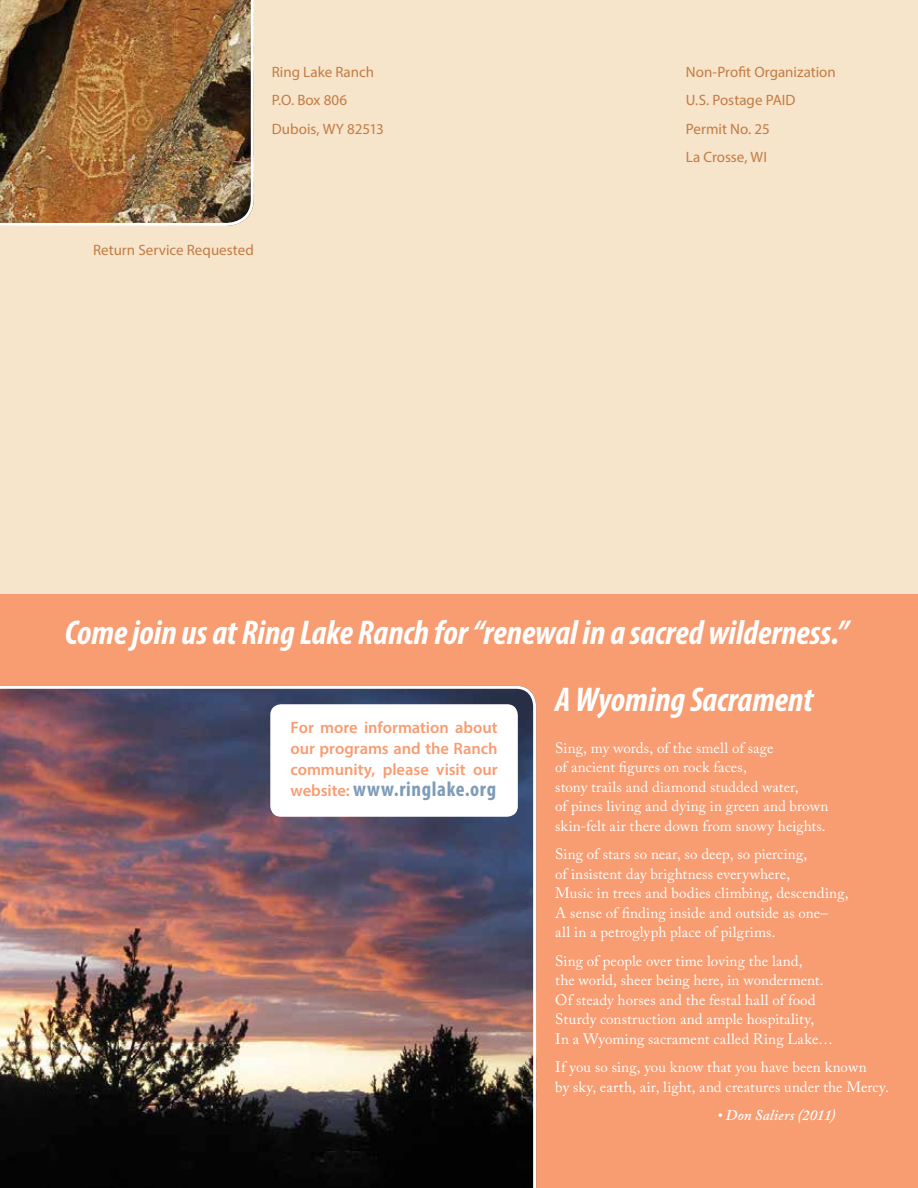
<style>
.page{position:relative;width:918px;height:1188px;background:#fff}
.page>*{position:absolute;margin:0;border:0;box-sizing:border-box;transform-origin:0 0}
.t1{font:italic 700 condensed 34.5px "Myriad Pro";letter-spacing:-.005em;color:#fff}
.t2{font:700 condensed 21px "Myriad Pro";letter-spacing:.03em;color:#7d9cb8}
.t3{font:600 16.5px/21px "Myriad Pro";letter-spacing:-.005em;color:#f89c71;text-align:justify}
.t4{font:15px/19.5px "Adobe Caslon Pro";letter-spacing:.005em;color:#fff}
.t5{font:15px/28.5px "Myriad Pro";color:#c37c44}
.t6{font:italic 600 15px "Adobe Caslon Pro";letter-spacing:.01em;color:#fff}
.s1{font-weight:600;font-stretch:normal;font-size:16.5px;color:#f89c71}
</style>
<div class="page">
<div style="left:0;top:594px;width:918px;height:594px;background:#f89c71"></div>
<div style="left:0;top:0;width:918px;height:594px;background:#f6e4cb"></div>
<img style="left:0;top:0;width:254px;height:226px">
<img style="left:0;top:686px;width:536px;height:502px">
<div style="left:270px;top:704px;width:248px;height:113px;background:#fff;border-radius:11px"></div>
<p class="t5" style="left:272px;top:57px;width:113px">Ring Lake Ranch<br>P.O. Box 806<br>Dubois, WY 82513</p>
<p class="t5" style="left:686px;top:57px;width:152px">Non-Profit Organization<br>U.S. Postage PAID<br>Permit No. 25<br>La Crosse, WI</p>
<p class="t5" style="left:93px;top:236px;width:162px">Return Service Requested</p>
<h1 class="t1" style="left:65px;top:611px;width:785px">Come join us at Ring Lake Ranch for “renewal in a sacred wilderness.”</h1>
<p class="t3" style="left:291px;top:717px;width:209px">For more information about our programs and the Ranch community, please visit our</p>
<h2 class="t2" style="left:291px;top:776px;width:207px"><span class="s1">website:</span> www.ringlake.org</h2>
<h1 class="t1" style="left:555px;top:678px;width:259px">A Wyoming Sacrament</h1>
<p class="t4" style="left:555px;top:738px;width:275px">Sing, my words, of the smell of sage<br>of ancient figures on rock faces,<br>stony trails and diamond studded water,<br>of pines living and dying in green and brown skin-felt air there down from snowy heights.</p>
<p class="t4" style="left:555px;top:844px;width:295px">Sing of stars so near, so deep, so piercing,<br>of insistent day brightness everywhere,<br>Music in trees and bodies climbing, descending, A sense of finding inside and outside as one–<br>all in a petroglyph place of pilgrims.</p>
<p class="t4" style="left:555px;top:951px;width:279px">Sing of people over time loving the land,<br>the world, sheer being here, in wonderment.<br>Of steady horses and the festal hall of food Sturdy construction and ample hospitality,<br>In a Wyoming sacrament called Ring Lake…</p>
<p class="t4" style="left:555px;top:1057px;width:335px">If you so sing, you know that you have been known<br>by sky, earth, air, light, and creatures under the Mercy.</p>
<p class="t6" style="left:717px;top:1106px;width:120px">• Don Saliers (2011)</p>
</div>
